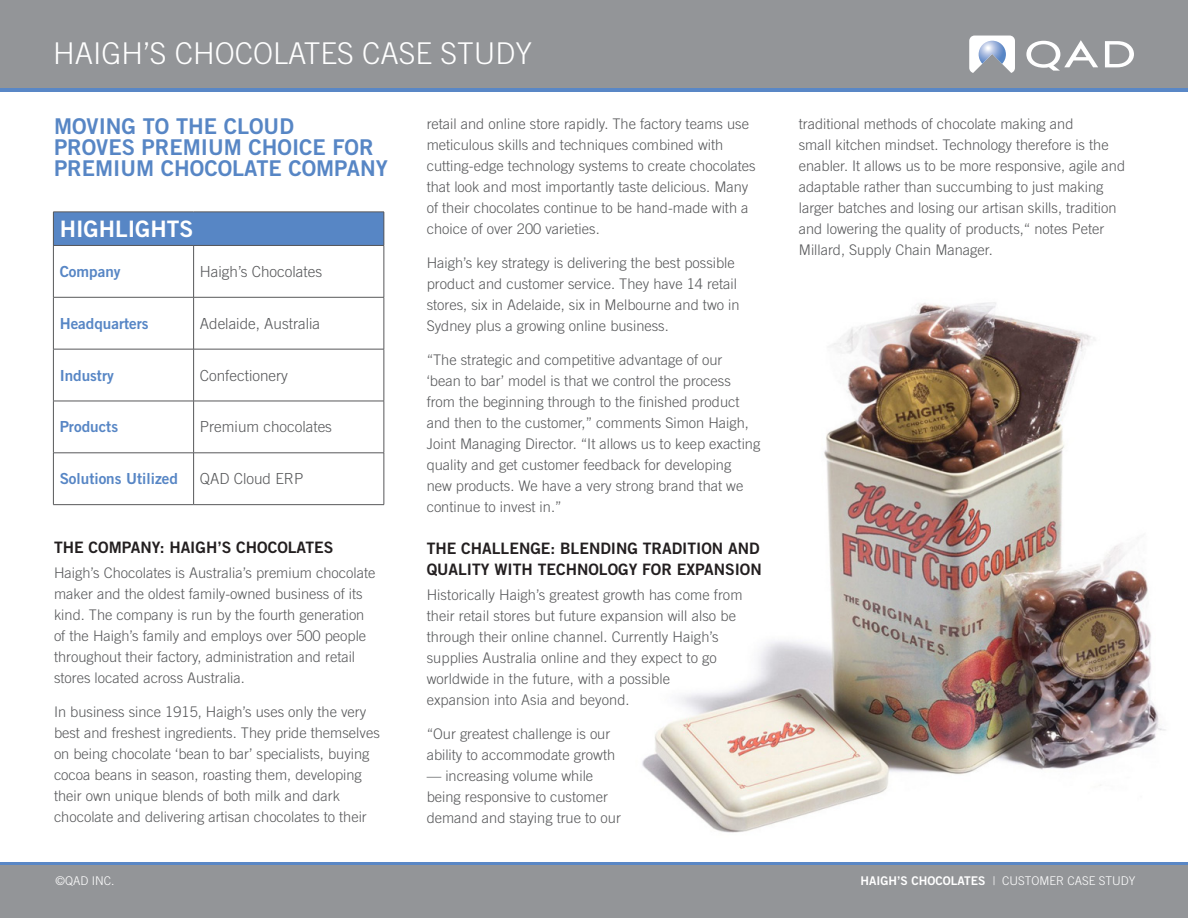
<style>
.page{position:relative;width:1188px;height:918px;background:#fff}
.page>*{position:absolute;margin:0;border:0;box-sizing:border-box;transform-origin:0 0}
.t1{font:300 30px "Trade Gothic LT Std";color:#fff}
.t2{font:22.65px "Trade Gothic LT Std Bd 2";color:#fff}
.t3{font:21.75px/21px "Trade Gothic LT Std Bd 2";color:#5786c5}
.Sub_Head{font:15.75px/21px "Trade Gothic LT Std Bd 2";color:#231f20}
.Standard_Text{font:300 15.3px "Trade Gothic LT Std";color:#57585a}
.t4{font:15.3px "Trade Gothic LT Std Bd 2";color:#5786c5}
.Standard_Text-2{font:300 14.7px/21px "Trade Gothic LT Std";color:#57585a}
.t5{font:300 12px "Trade Gothic LT Std";color:#fff}
.s1{color:#545557}
.s2{font-family:"Trade Gothic LT Std Bd 2";font-weight:400}
</style>
<div class="page">
<img style="left:642px;top:302px;width:524px;height:531px">
<div style="left:53px;top:212px;width:331px;height:33px;background:#5786c5"></div>
<hr style="left:53px;top:212px;width:141px;height:1px;background:#57585a">
<hr style="left:53px;top:212px;width:1px;height:33px;background:#57585a">
<hr style="left:194px;top:212px;width:190px;height:1px;background:#57585a">
<hr style="left:384px;top:212px;width:1px;height:33px;background:#57585a">
<hr style="left:53px;top:245px;width:141px;height:1px;background:#57585a">
<hr style="left:53px;top:246px;width:1px;height:51px;background:#57585a">
<hr style="left:194px;top:245px;width:190px;height:1px;background:#57585a">
<hr style="left:193px;top:246px;width:1px;height:51px;background:#57585a">
<hr style="left:384px;top:246px;width:1px;height:51px;background:#57585a">
<hr style="left:53px;top:297px;width:141px;height:1px;background:#57585a">
<hr style="left:53px;top:297px;width:1px;height:52px;background:#57585a">
<hr style="left:194px;top:297px;width:190px;height:1px;background:#57585a">
<hr style="left:193px;top:297px;width:1px;height:52px;background:#57585a">
<hr style="left:384px;top:297px;width:1px;height:52px;background:#57585a">
<hr style="left:53px;top:349px;width:141px;height:1px;background:#57585a">
<hr style="left:53px;top:349px;width:1px;height:52px;background:#57585a">
<hr style="left:194px;top:349px;width:190px;height:1px;background:#57585a">
<hr style="left:193px;top:349px;width:1px;height:52px;background:#57585a">
<hr style="left:384px;top:349px;width:1px;height:52px;background:#57585a">
<hr style="left:53px;top:401px;width:141px;height:1px;background:#57585a">
<hr style="left:53px;top:401px;width:1px;height:52px;background:#57585a">
<hr style="left:194px;top:401px;width:190px;height:1px;background:#57585a">
<hr style="left:193px;top:401px;width:1px;height:52px;background:#57585a">
<hr style="left:384px;top:401px;width:1px;height:52px;background:#57585a">
<hr style="left:53px;top:453px;width:141px;height:1px;background:#57585a">
<hr style="left:53px;top:453px;width:1px;height:51px;background:#57585a">
<hr style="left:194px;top:453px;width:190px;height:1px;background:#57585a">
<hr style="left:193px;top:453px;width:1px;height:51px;background:#57585a">
<hr style="left:384px;top:453px;width:1px;height:51px;background:#57585a">
<hr style="left:53px;top:504px;width:141px;height:1px;background:#57585a">
<hr style="left:194px;top:504px;width:190px;height:1px;background:#57585a">
<div style="left:0;top:862px;width:1188px;height:17px;background:#5987c6"></div>
<div style="left:0;top:865px;width:1188px;height:53px;background:#939598"></div>
<div style="left:0;top:75px;width:1188px;height:17px;background:#5987c6"></div>
<div style="left:0;top:0;width:1188px;height:88px;background:#939598"></div>
<svg style="left:1105px;top:41px;width:29px;height:26px"></svg>
<svg style="left:1026px;top:40px;width:72px;height:31px"></svg>
<svg style="left:969px;top:36px;width:46px;height:37px"></svg>
<h1 class="t1" style="left:53px;top:36px;width:481px">HAIGH’S CHOCOLATES CASE STUDY</h1>
<p class="t3" style="left:54px;top:116px;width:335px">MOVING TO THE CLOUD<br>PROVES PREMIUM CHOICE FOR<br>PREMIUM CHOCOLATE COMPANY</p>
<p class="t2" style="left:60px;top:215px;width:135px">HIGHLIGHTS</p>
<p class="t4" style="left:60px;top:262px;width:63px">Company</p>
<p class="Standard_Text" style="left:200px;top:262px;width:124px">Haigh’s Chocolates</p>
<p class="t4" style="left:60px;top:314px;width:91px">Headquarters</p>
<p class="Standard_Text" style="left:200px;top:314px;width:122px">Adelaide, Australia</p>
<p class="t4" style="left:60px;top:366px;width:56px">Industry</p>
<p class="Standard_Text" style="left:200px;top:366px;width:90px">Confectionery</p>
<p class="t4" style="left:60px;top:417px;width:60px">Products</p>
<p class="Standard_Text" style="left:200px;top:418px;width:134px">Premium chocolates</p>
<p class="t4" style="left:60px;top:469px;width:120px">Solutions Utilized</p>
<p class="Standard_Text" style="left:200px;top:470px;width:105px">QAD Cloud ERP</p>
<p class="Sub_Head" style="left:54px;top:537px;width:281px">THE COMPANY: HAIGH’S CHOCOLATES</p>
<p class="Standard_Text-2" style="left:54px;top:562px;width:323px">Haigh’s Chocolates is Australia’s premium chocolate maker and the oldest family-owned business of its kind. The company is run by the fourth generation of the Haigh’s family and employs over 500 people throughout their factory, administration and retail stores located across Australia.</p>
<p class="Standard_Text-2" style="left:54px;top:701px;width:327px">In business since 1915, Haigh’s uses only the very best and freshest ingredients. They pride themselves on being chocolate ‘bean to bar’ specialists, buying cocoa beans in season, roasting them, developing their own unique blends of both milk and dark chocolate and delivering artisan chocolates to their</p>
<p class="Standard_Text-2" style="left:427px;top:113px;width:331px">retail and online store rapidly. The factory teams use meticulous skills and techniques combined with cutting-edge technology systems to create chocolates that look and most importantly taste delicious. Many of their chocolates continue to be hand-made with a choice of over 200 varieties.</p>
<p class="Standard_Text-2" style="left:427px;top:252px;width:314px">Haigh’s key strategy is delivering the best possible product and customer service. They have 14 retail stores, six in Adelaide, six in Melbourne and two in Sydney plus a growing online business.</p>
<p class="Standard_Text-2" style="left:427px;top:349px;width:335px">“The strategic and competitive advantage of our<br>‘bean to bar’ model is that we control the process from the beginning through to the finished product and then to the customer,” comments Simon Haigh, Joint Managing Director. “It allows us to keep exacting quality and get customer feedback for developing<br>new products. We have a very strong brand that we continue to invest in.”</p>
<p class="Sub_Head" style="left:427px;top:537px;width:337px">THE CHALLENGE: BLENDING TRADITION AND<br>QUALITY WITH TECHNOLOGY FOR EXPANSION</p>
<p class="Standard_Text-2" style="left:427px;top:584px;width:317px">Historically Haigh’s greatest growth has come from their retail stores but future expansion will also be through their online channel. Currently Haigh’s supplies Australia online and they expect to go worldwide in the future, with a possible<br>expansion into Asia and beyond.</p>
<p class="Standard_Text-2" style="left:427px;top:723px;width:190px">“Our greatest challenge is our ability to accommodate growth</p>
<p class="Standard_Text-2" style="left:427px;top:765px;width:196px"><span class="s1">—</span> increasing volume while being responsive to customer demand and staying true to our</p>
<p class="Standard_Text-2" style="left:799px;top:113px;width:328px">traditional methods of chocolate making and<br>small kitchen mindset. Technology therefore is the enabler. It allows us to be more responsive, agile and adaptable rather than succumbing to just making larger batches and losing our artisan skills, tradition and lowering the quality of products,“ notes Peter Millard, Supply Chain Manager.</p>
<p class="t5" style="left:56px;top:873px;width:60px">©QAD INC.</p>
<p class="t5" style="left:860px;top:873px;width:277px"><span class="s2">HAIGH’S CHOCOLATES</span> | CUSTOMER CASE STUDY</p>
</div>
